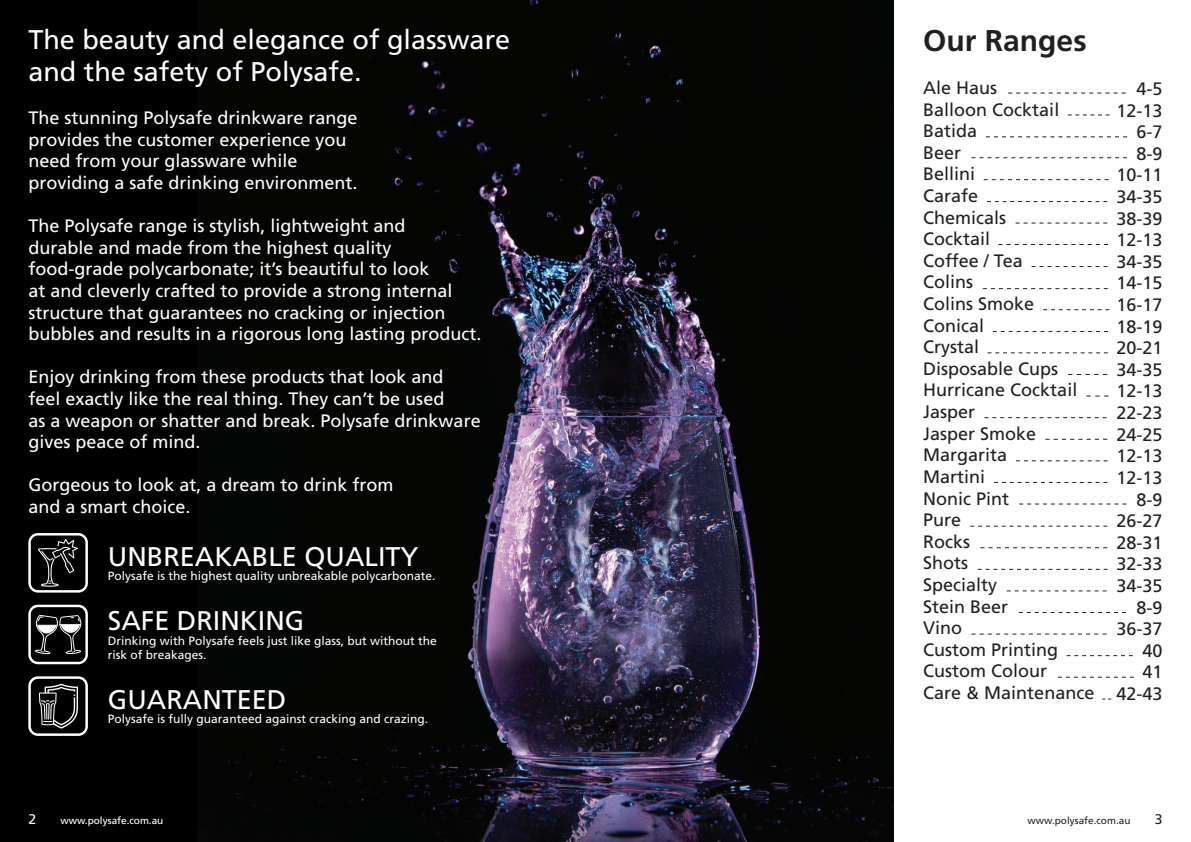
<style>
.page{position:relative;width:1191px;height:842px;background:#fff}
.page>*{position:absolute;margin:0;border:0;box-sizing:border-box;transform-origin:0 0}
.t1{font:700 30px "Frutiger LT Std";color:#231f20}
.t2{font:27px "Frutiger LT Std";color:#fff}
.t3{font:18px "Frutiger LT Std";color:#fff}
.t4{font:18px "Frutiger LT Std";color:#231f20}
.t5{font:14px "Frutiger LT Std";color:#fff}
.t6{font:14px "Frutiger LT Std";color:#231f20}
.t7{font:12px "Frutiger LT Std";color:#fff}
.t8{font:10px "Frutiger LT Std";color:#fff}
.t9{font:10px "Frutiger LT Std";color:#231f20}
</style>
<div class="page">
<div style="left:0;top:0;width:893px;height:842px;background:#000"></div>
<img style="left:209px;top:0;width:684px;height:842px">
<svg style="left:1008px;top:93px;width:117px;height:1px"></svg>
<svg style="left:28px;top:533px;width:60px;height:60px"></svg>
<svg style="left:28px;top:605px;width:60px;height:59px"></svg>
<svg style="left:28px;top:676px;width:60px;height:60px"></svg>
<svg style="left:1067px;top:114px;width:42px;height:1px"></svg>
<svg style="left:985px;top:136px;width:142px;height:1px"></svg>
<svg style="left:971px;top:157px;width:156px;height:1px"></svg>
<svg style="left:983px;top:179px;width:125px;height:1px"></svg>
<svg style="left:987px;top:201px;width:120px;height:1px"></svg>
<svg style="left:1015px;top:223px;width:92px;height:1px"></svg>
<svg style="left:998px;top:244px;width:110px;height:1px"></svg>
<svg style="left:1031px;top:266px;width:76px;height:1px"></svg>
<svg style="left:982px;top:288px;width:125px;height:1px"></svg>
<svg style="left:1043px;top:309px;width:66px;height:1px"></svg>
<svg style="left:992px;top:331px;width:116px;height:1px"></svg>
<svg style="left:987px;top:352px;width:120px;height:1px"></svg>
<svg style="left:1068px;top:374px;width:39px;height:1px"></svg>
<svg style="left:1086px;top:396px;width:22px;height:1px"></svg>
<svg style="left:984px;top:417px;width:122px;height:1px"></svg>
<svg style="left:1045px;top:439px;width:62px;height:1px"></svg>
<svg style="left:1016px;top:460px;width:91px;height:1px"></svg>
<svg style="left:994px;top:482px;width:113px;height:1px"></svg>
<svg style="left:1019px;top:503px;width:107px;height:1px"></svg>
<svg style="left:970px;top:526px;width:137px;height:1px"></svg>
<svg style="left:980px;top:547px;width:127px;height:1px"></svg>
<svg style="left:977px;top:569px;width:130px;height:1px"></svg>
<svg style="left:1006px;top:590px;width:100px;height:1px"></svg>
<svg style="left:1018px;top:612px;width:108px;height:1px"></svg>
<svg style="left:971px;top:633px;width:135px;height:1px"></svg>
<svg style="left:1066px;top:655px;width:66px;height:1px"></svg>
<svg style="left:1057px;top:677px;width:76px;height:1px"></svg>
<p class="t2" style="left:28px;top:23px;width:483px">The beauty and elegance of glassware</p>
<p class="t2" style="left:28px;top:56px;width:335px">and the safety of Polysafe.</p>
<p class="t3" style="left:28px;top:107px;width:331px">The stunning Polysafe drinkware range</p>
<p class="t3" style="left:28px;top:129px;width:320px">provides the customer experience you</p>
<p class="t3" style="left:28px;top:151px;width:271px">need from your glassware while</p>
<p class="t3" style="left:28px;top:172px;width:331px">providing a safe drinking environment.</p>
<p class="t3" style="left:28px;top:215px;width:379px">The Polysafe range is stylish, lightweight and</p>
<p class="t3" style="left:28px;top:237px;width:365px">durable and made from the highest quality</p>
<p class="t3" style="left:28px;top:259px;width:403px">food-grade polycarbonate; it’s beautiful to look</p>
<p class="t3" style="left:28px;top:280px;width:426px">at and cleverly crafted to provide a strong internal</p>
<p class="t3" style="left:28px;top:302px;width:419px">structure that guarantees no cracking or injection</p>
<p class="t3" style="left:28px;top:323px;width:455px">bubbles and results in a rigorous long lasting product.</p>
<p class="t3" style="left:28px;top:367px;width:417px">Enjoy drinking from these products that look and</p>
<p class="t3" style="left:28px;top:388px;width:417px">feel exactly like the real thing. They can’t be used</p>
<p class="t3" style="left:28px;top:410px;width:454px">as a weapon or shatter and break. Polysafe drinkware</p>
<p class="t3" style="left:28px;top:431px;width:174px">gives peace of mind.</p>
<p class="t3" style="left:28px;top:475px;width:367px">Gorgeous to look at, a dream to drink from</p>
<p class="t3" style="left:28px;top:496px;width:164px">and a smart choice.</p>
<p class="t2" style="left:108px;top:540px;width:312px">UNBREAKABLE QUALITY</p>
<p class="t7" style="left:108px;top:569px;width:329px">Polysafe is the highest quality unbreakable polycarbonate.</p>
<p class="t2" style="left:108px;top:605px;width:198px">SAFE DRINKING</p>
<p class="t7" style="left:108px;top:633px;width:330px">Drinking with Polysafe feels just like glass, but without the</p>
<p class="t7" style="left:108px;top:648px;width:100px">risk of breakages.</p>
<p class="t2" style="left:108px;top:684px;width:180px">GUARANTEED</p>
<p class="t7" style="left:108px;top:712px;width:322px">Polysafe is fully guaranteed against cracking and crazing.</p>
<p class="t1" style="left:923px;top:23px;width:165px">Our Ranges</p>
<p class="t4" style="left:923px;top:77px;width:76px">Ale Haus</p>
<p class="t4" style="left:923px;top:99px;width:138px">Balloon Cocktail</p>
<p class="t4" style="left:923px;top:120px;width:56px">Batida</p>
<p class="t4" style="left:923px;top:142px;width:40px">Beer</p>
<p class="t4" style="left:923px;top:164px;width:54px">Bellini</p>
<p class="t4" style="left:923px;top:185px;width:57px">Carafe</p>
<p class="t4" style="left:923px;top:207px;width:85px">Chemicals</p>
<p class="t4" style="left:923px;top:228px;width:69px">Cocktail</p>
<p class="t4" style="left:923px;top:250px;width:101px">Coffee / Tea</p>
<p class="t4" style="left:923px;top:272px;width:52px">Colins</p>
<p class="t4" style="left:923px;top:293px;width:113px">Colins Smoke</p>
<p class="t4" style="left:923px;top:315px;width:63px">Conical</p>
<p class="t4" style="left:923px;top:336px;width:58px">Crystal</p>
<p class="t4" style="left:923px;top:358px;width:137px">Disposable Cups</p>
<p class="t4" style="left:923px;top:380px;width:156px">Hurricane Cocktail</p>
<p class="t4" style="left:923px;top:401px;width:54px">Jasper</p>
<p class="t4" style="left:923px;top:423px;width:115px">Jasper Smoke</p>
<p class="t4" style="left:923px;top:444px;width:86px">Margarita</p>
<p class="t4" style="left:923px;top:466px;width:64px">Martini</p>
<p class="t4" style="left:923px;top:488px;width:88px">Nonic Pint</p>
<p class="t4" style="left:923px;top:509px;width:40px">Pure</p>
<p class="t4" style="left:923px;top:531px;width:48px">Rocks</p>
<p class="t4" style="left:923px;top:552px;width:46px">Shots</p>
<p class="t4" style="left:923px;top:574px;width:76px">Specialty</p>
<p class="t4" style="left:923px;top:596px;width:87px">Stein Beer</p>
<p class="t4" style="left:923px;top:617px;width:41px">Vino</p>
<p class="t4" style="left:923px;top:639px;width:137px">Custom Printing</p>
<p class="t4" style="left:923px;top:660px;width:126px">Custom Colour</p>
<p class="t4" style="left:923px;top:682px;width:173px">Care &amp; Maintenance</p>
<p class="t4" style="left:1136px;top:78px;width:28px">4-5</p>
<p class="t4" style="left:1116px;top:100px;width:48px">12-13</p>
<p class="t4" style="left:1136px;top:121px;width:28px">6-7</p>
<p class="t4" style="left:1136px;top:143px;width:28px">8-9</p>
<p class="t4" style="left:1116px;top:165px;width:48px">10-11</p>
<p class="t4" style="left:1116px;top:186px;width:48px">34-35</p>
<p class="t4" style="left:1116px;top:208px;width:48px">38-39</p>
<p class="t4" style="left:1116px;top:229px;width:48px">12-13</p>
<p class="t4" style="left:1116px;top:251px;width:48px">34-35</p>
<p class="t4" style="left:1116px;top:273px;width:48px">14-15</p>
<p class="t4" style="left:1116px;top:294px;width:48px">16-17</p>
<p class="t4" style="left:1116px;top:316px;width:48px">18-19</p>
<p class="t4" style="left:1116px;top:337px;width:48px">20-21</p>
<p class="t4" style="left:1116px;top:359px;width:48px">34-35</p>
<p class="t4" style="left:1116px;top:381px;width:48px">12-13</p>
<p class="t4" style="left:1116px;top:402px;width:48px">22-23</p>
<p class="t4" style="left:1116px;top:424px;width:48px">24-25</p>
<p class="t4" style="left:1116px;top:445px;width:48px">12-13</p>
<p class="t4" style="left:1116px;top:467px;width:48px">12-13</p>
<p class="t4" style="left:1136px;top:489px;width:28px">8-9</p>
<p class="t4" style="left:1116px;top:510px;width:48px">26-27</p>
<p class="t4" style="left:1116px;top:532px;width:48px">28-31</p>
<p class="t4" style="left:1116px;top:553px;width:48px">32-33</p>
<p class="t4" style="left:1116px;top:575px;width:48px">34-35</p>
<p class="t4" style="left:1136px;top:597px;width:28px">8-9</p>
<p class="t4" style="left:1116px;top:618px;width:48px">36-37</p>
<p class="t4" style="left:1142px;top:640px;width:22px">40</p>
<p class="t4" style="left:1142px;top:661px;width:22px">41</p>
<p class="t4" style="left:1116px;top:683px;width:48px">42-43</p>
<p class="t5" style="left:28px;top:811px;width:9px">2</p>
<p class="t8" style="left:61px;top:815px;width:104px">www.polysafe.com.au</p>
<p class="t9" style="left:1027px;top:815px;width:104px">www.polysafe.com.au</p>
<p class="t6" style="left:1154px;top:811px;width:9px">3</p>
</div>
